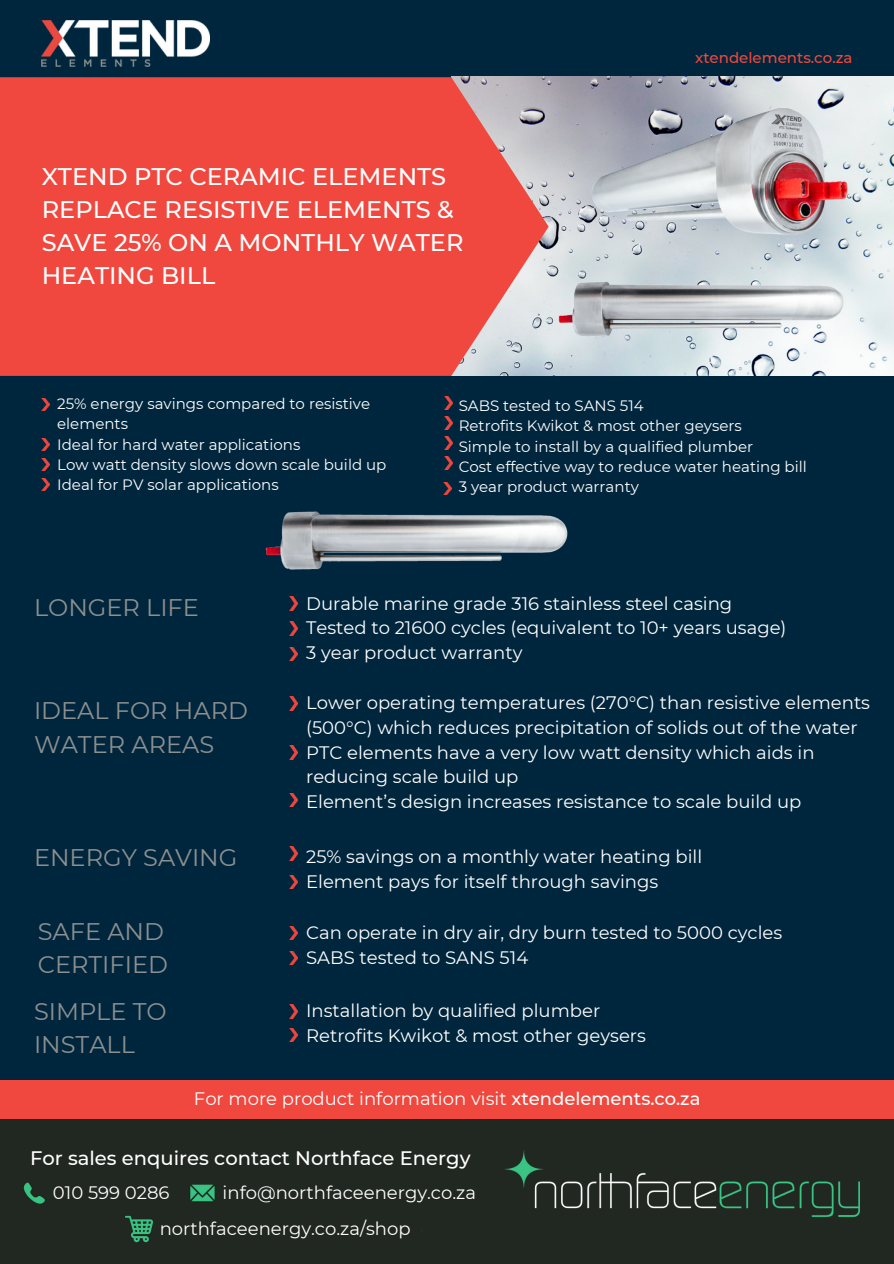
<style>
.page{position:relative;width:894px;height:1264px;background:#fff}
.page>*{position:absolute;margin:0;border:0;box-sizing:border-box;transform-origin:0 0}
.t1{font:500 24px/33.2px "Montserrat";color:#fff}
.t2{font:24px/33.2px "Montserrat";color:#8d9090}
.t3{font:500 19.5px "Montserrat";color:#fff}
.t4{font:18px/24.8px "Montserrat";color:#fff}
.t5{font:15px/20.2px "Montserrat";color:#fff}
.t6{font:500 15px "Montserrat";color:#f0483e}
.s1{font-weight:500}
</style>
<div class="page">
<div style="left:0;top:0;width:893px;height:1263px;background:#00263d"></div>
<div style="left:0;top:1079px;width:893px;height:40px;background:#f0483e"></div>
<img style="left:548px;top:77px;width:345px;height:298px">
<img style="left:548px;top:270px;width:317px;height:69px">
<img style="left:551px;top:103px;width:335px;height:142px">
<svg style="left:0;top:77px;width:548px;height:299px;background:#ec534a"></svg>
<img style="left:42px;top:21px;width:168px;height:46px">
<img style="left:265px;top:511px;width:303px;height:59px">
<img style="left:289px;top:596px;width:8px;height:14px">
<img style="left:289px;top:846px;width:8px;height:14px">
<svg style="left:289px;top:926px;width:8px;height:13px"></svg>
<img style="left:289px;top:1004px;width:8px;height:14px">
<img style="left:289px;top:696px;width:8px;height:14px">
<svg style="left:289px;top:622px;width:8px;height:13px"></svg>
<svg style="left:289px;top:875px;width:8px;height:13px"></svg>
<svg style="left:289px;top:951px;width:8px;height:13px"></svg>
<svg style="left:289px;top:793px;width:8px;height:13px"></svg>
<svg style="left:289px;top:647px;width:8px;height:13px"></svg>
<svg style="left:289px;top:1028px;width:8px;height:13px"></svg>
<img style="left:289px;top:745px;width:8px;height:14px">
<div style="left:0;top:1119px;width:893px;height:144px;background:#212721"></div>
<img style="left:500px;top:1143px;width:362px;height:80px">
<img style="left:125px;top:1215px;width:27px;height:27px">
<img style="left:23px;top:1182px;width:23px;height:21px">
<img style="left:189px;top:1183px;width:27px;height:19px">
<svg style="left:42px;top:398px;width:8px;height:13px"></svg>
<svg style="left:445px;top:397px;width:7px;height:12px"></svg>
<svg style="left:42px;top:438px;width:8px;height:13px"></svg>
<svg style="left:445px;top:417px;width:7px;height:12px"></svg>
<svg style="left:42px;top:458px;width:8px;height:13px"></svg>
<svg style="left:445px;top:437px;width:7px;height:12px"></svg>
<svg style="left:42px;top:478px;width:8px;height:13px"></svg>
<svg style="left:445px;top:457px;width:7px;height:12px"></svg>
<svg style="left:443px;top:482px;width:8px;height:12px"></svg>
<p class="t1" style="left:42px;top:159px;width:423px">XTEND PTC CERAMIC ELEMENTS<br>REPLACE RESISTIVE ELEMENTS &amp;<br>SAVE 25% ON A MONTHLY WATER<br>HEATING BILL</p>
<p class="t6" style="left:695px;top:49px;width:159px">xtendelements.co.za</p>
<p class="t5" style="left:57px;top:393px;width:314px">25% energy savings compared to resistive elements</p>
<p class="t5" style="left:57px;top:434px;width:244px">Ideal for hard water applications</p>
<p class="t5" style="left:57px;top:454px;width:330px">Low watt density slows down scale build up</p>
<p class="t5" style="left:57px;top:474px;width:223px">Ideal for PV solar applications</p>
<p class="t5" style="left:458px;top:395px;width:186px">SABS tested to SANS 514</p>
<p class="t5" style="left:458px;top:416px;width:284px">Retrofits Kwikot &amp; most other geysers</p>
<p class="t5" style="left:458px;top:436px;width:296px">Simple to install by a qualified plumber</p>
<p class="t5" style="left:458px;top:456px;width:349px">Cost effective way to reduce water heating bill</p>
<p class="t5" style="left:458px;top:476px;width:182px">3 year product warranty</p>
<p class="t2" style="left:34px;top:590px;width:166px">LONGER LIFE</p>
<p class="t2" style="left:34px;top:694px;width:215px">IDEAL FOR HARD<br>WATER AREAS</p>
<p class="t2" style="left:34px;top:840px;width:205px">ENERGY SAVING</p>
<p class="t2" style="left:38px;top:914px;width:132px">SAFE AND<br>CERTIFIED</p>
<p class="t2" style="left:34px;top:994px;width:134px">SIMPLE TO<br>INSTALL</p>
<p class="t4" style="left:306px;top:591px;width:427px">Durable marine grade 316 stainless steel casing</p>
<p class="t4" style="left:306px;top:615px;width:482px">Tested to 21600 cycles (equivalent to 10+ years usage)</p>
<p class="t4" style="left:306px;top:640px;width:218px">3 year product warranty</p>
<p class="t4" style="left:306px;top:690px;width:565px">Lower operating temperatures (270°C) than resistive elements (500°C) which reduces precipitation of solids out of the water</p>
<p class="t4" style="left:306px;top:739px;width:509px">PTC elements have a very low watt density which aids in reducing scale build up</p>
<p class="t4" style="left:306px;top:789px;width:496px">Element’s design increases resistance to scale build up</p>
<p class="t4" style="left:306px;top:844px;width:397px">25% savings on a monthly water heating bill</p>
<p class="t4" style="left:306px;top:869px;width:353px">Element pays for itself through savings</p>
<p class="t4" style="left:306px;top:920px;width:477px">Can operate in dry air, dry burn tested to 5000 cycles</p>
<p class="t4" style="left:306px;top:944px;width:223px">SABS tested to SANS 514</p>
<p class="t4" style="left:306px;top:998px;width:295px">Installation by qualified plumber</p>
<p class="t4" style="left:306px;top:1023px;width:341px">Retrofits Kwikot &amp; most other geysers</p>
<p class="t4" style="left:194px;top:1086px;width:508px">For more product information visit <span class="s1">xtendelements.co.za</span></p>
<p class="t3" style="left:30px;top:1146px;width:442px">For sales enquires contact Northface Energy</p>
<p class="t4" style="left:53px;top:1179px;width:118px">010 599 0286</p>
<p class="t4" style="left:222px;top:1179px;width:255px">info@northfaceenergy.co.za</p>
<p class="t4" style="left:160px;top:1216px;width:252px">northfaceenergy.co.za/shop</p>
</div>
